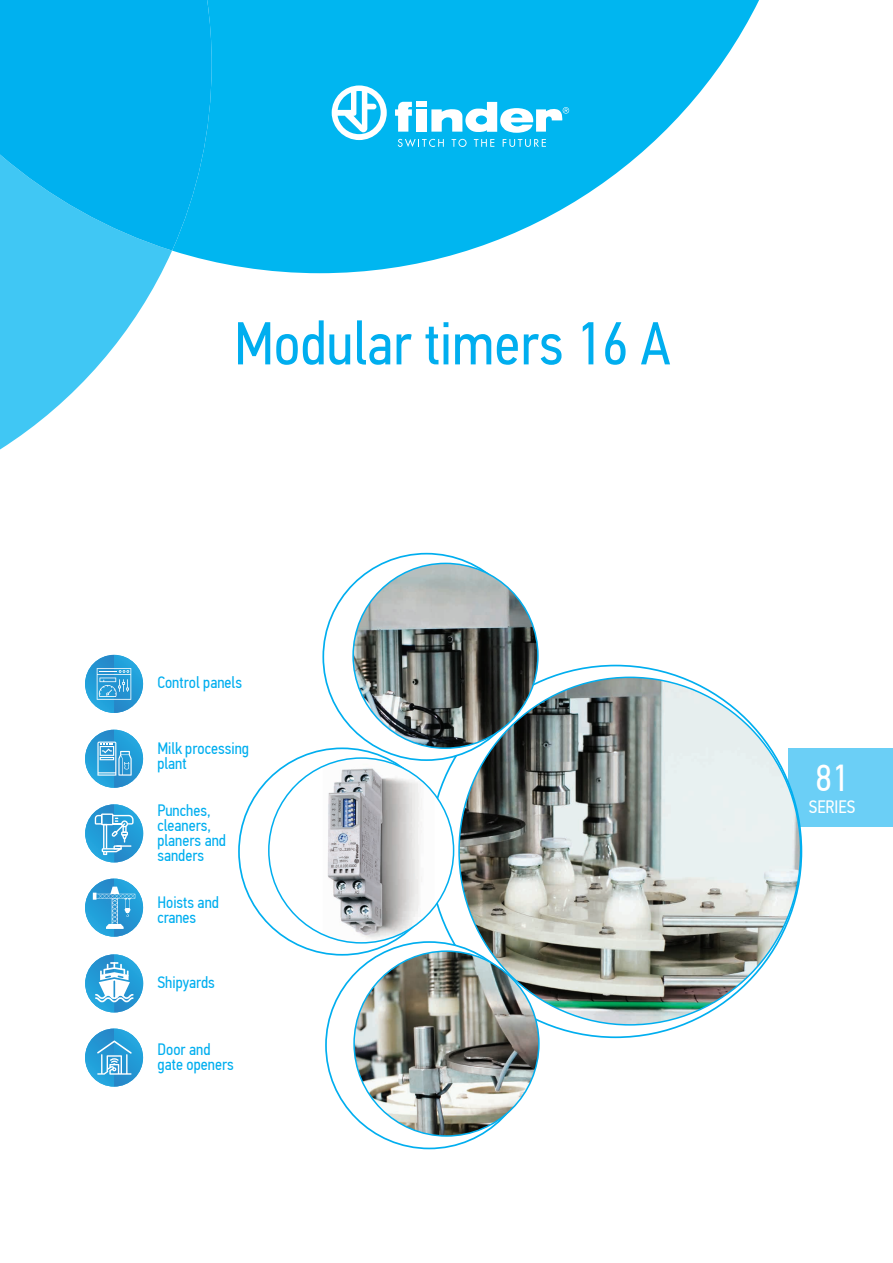
<style>
.page{position:relative;width:893px;height:1263px;background:#fff}
.page>*{position:absolute;margin:0;border:0;box-sizing:border-box;transform-origin:0 0}
.t1{font:60.6px "PF Din Text Cond Pro";color:#00aeef}
.t2{font:37.5px "PF Din Text Cond Pro";color:#fff}
.t3{font:18px "PF Din Text Cond Pro";color:#fff}
.t4{font:16.5px/15px "PF Din Text Cond Pro";color:#00aeef}
</style>
<div class="page">
<div style="left:788px;top:748px;width:105px;height:79px;background:#6bcff6"></div>
<svg style="left:173px;top:0;width:586px;height:273px;fill:#00b6f0"></svg>
<svg style="left:0;top:251px;width:172px;height:198px;fill:#40c7f4"></svg>
<svg style="left:0;top:0;width:212px;height:251px;background:#08b4ef"></svg>
<svg style="left:547px;top:665px;width:255px;height:373px"></svg>
<svg style="left:238px;top:553px;width:302px;height:596px"></svg>
<img style="left:458px;top:676px;width:343px;height:349px">
<img style="left:85px;top:730px;width:58px;height:58px">
<svg style="left:97px;top:742px;width:35px;height:34px"></svg>
<img style="left:85px;top:879px;width:58px;height:58px">
<svg style="left:93px;top:887px;width:42px;height:42px;background:#49aadc"></svg>
<img style="left:85px;top:804px;width:58px;height:58px">
<svg style="left:95px;top:813px;width:39px;height:42px;background:#5ab1de"></svg>
<img style="left:85px;top:954px;width:58px;height:58px">
<svg style="left:95px;top:962px;width:39px;height:40px"></svg>
<img style="left:85px;top:1028px;width:58px;height:58px">
<svg style="left:97px;top:1040px;width:35px;height:35px"></svg>
<img style="left:85px;top:655px;width:58px;height:58px">
<svg style="left:97px;top:668px;width:34px;height:32px"></svg>
<svg style="left:332px;top:85px;width:55px;height:55px"></svg>
<svg style="left:431px;top:102px;width:138px;height:31px"></svg>
<svg style="left:395px;top:102px;width:17px;height:30px"></svg>
<div style="left:416px;top:109px;width:10px;height:23px;background:#fff"></div>
<div style="left:416px;top:102px;width:10px;height:5px;background:#fff"></div>
<svg style="left:398px;top:139px;width:46px;height:8px"></svg>
<svg style="left:452px;top:139px;width:15px;height:8px"></svg>
<svg style="left:474px;top:139px;width:20px;height:8px"></svg>
<svg style="left:503px;top:139px;width:43px;height:8px"></svg>
<h1 class="t1" style="left:234px;top:308px;width:438px">Modular timers 16 A</h1>
<p class="t4" style="left:157px;top:674px;width:86px">Control panels</p>
<p class="t4" style="left:157px;top:741px;width:93px">Milk processing plant</p>
<p class="t4" style="left:157px;top:803px;width:70px">Punches, cleaners, planers and sanders</p>
<p class="t4" style="left:157px;top:894px;width:63px">Hoists and cranes</p>
<p class="t4" style="left:157px;top:975px;width:59px">Shipyards</p>
<p class="t4" style="left:158px;top:1042px;width:78px">Door and gate openers</p>
<h2 class="t2" style="left:815px;top:755px;width:45px">81 <sub>I</sub></h2>
<p class="t3" style="left:809px;top:796px;width:48px">SЕRIES</p>
</div>
